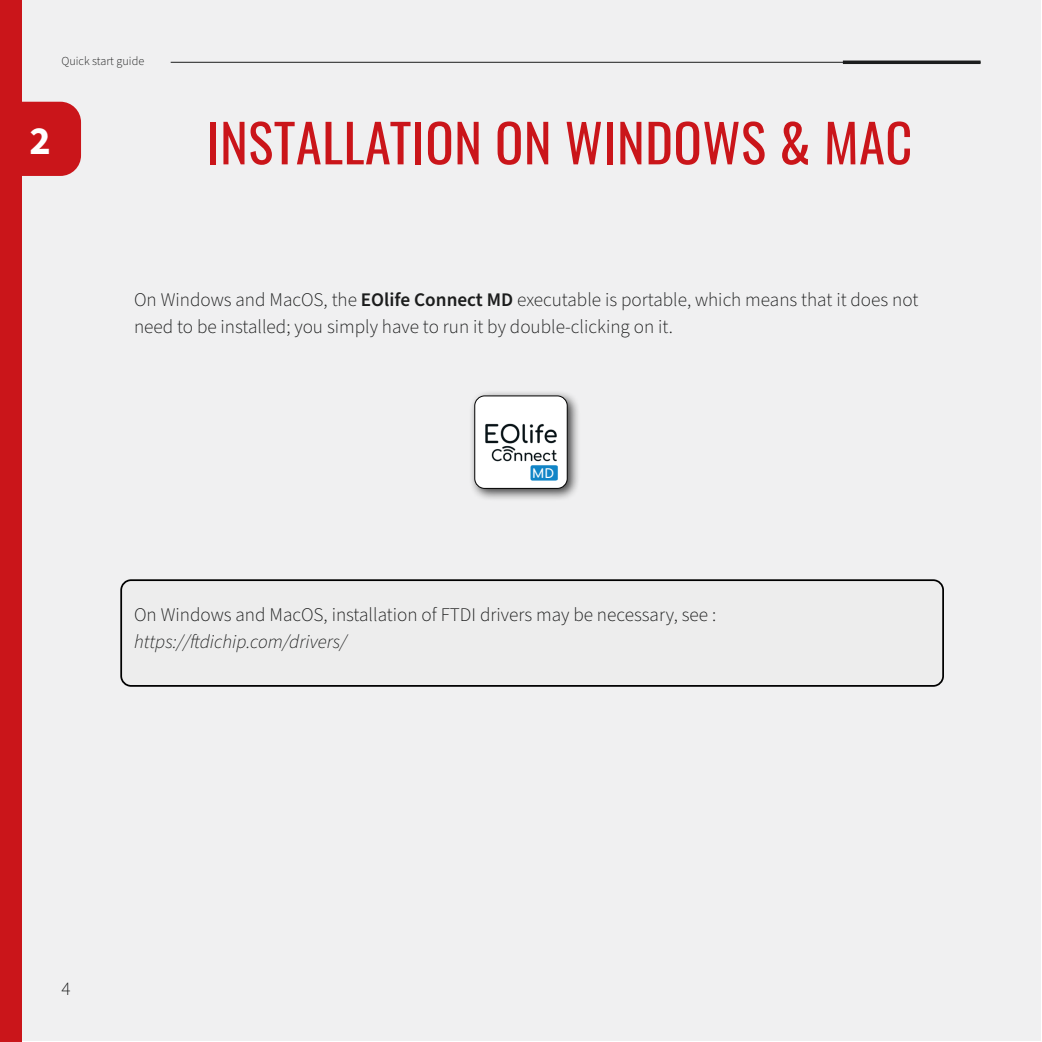
<style>
.page{position:relative;width:1042px;height:1042px;background:#fff}
.page>*{position:absolute;margin:0;border:0;box-sizing:border-box;transform-origin:0 0}
.t1{font:52.5px "Oswald";letter-spacing:.01em;color:#ca151a}
.t2{font:700 39.9px "Source Sans Pro";color:#fff}
.t3{font:300 19.25px/26.2px "Source Sans Pro";color:#1c1d1d}
.t4{font:italic 300 19.25px "Source Sans Pro";color:#1c1d1d}
.t5{font:700 12.42px "Comfortaa";color:#fff}
.t6{font:300 12.25px "Source Sans Pro";color:#1c1d1d}
.s1{font-weight:600}
</style>
<div class="page">
<div style="left:0;top:1px;width:1040px;height:1040px;background:#f0f0f1"></div>
<div style="left:121px;top:580px;width:822px;height:106px;background:#ededed;border-radius:10px"></div>
<div style="left:120px;top:579px;width:824px;height:108px;border:2px solid #000;border-radius:10px"></div>
<div style="left:0;top:102px;width:81px;height:74px;background:#ca151a;border-radius:21px"></div>
<div style="left:468px;top:389px;width:112px;height:113px;background:#000;opacity:.75"></div>
<img style="left:475px;top:396px;width:92px;height:92px">
<div style="left:474px;top:396px;width:93px;height:93px;border:1px solid #000;border-radius:10px"></div>
<div style="left:530px;top:465px;width:27px;height:15px;background:#1185c7;border-radius:2px"></div>
<hr style="left:171px;top:62px;width:809px;height:1px;background:#1c1d1d">
<hr style="left:843px;top:61px;width:137px;height:3px;background:#1c1d1d">
<div style="left:0;top:0;width:21px;height:1042px;background:#ca151a"></div>
<p class="t6" style="left:61px;top:53px;width:84px">Quick start guide</p>
<h2 class="t2" style="left:30px;top:114px;width:23px">2</h2>
<h1 class="t1" style="left:207px;top:96px;width:707px">INSTALLATION ON WINDOWS &amp; MAC</h1>
<p class="t3" style="left:134px;top:287px;width:786px">On Windows and MacOS, the <span class="s1">EOlife Connect MD</span> executable is portable, which means that it does not need to be installed; you simply have to run it by double-clicking on it.</p>
<p class="t5" style="left:532px;top:462px;width:24px">MD</p>
<p class="t3" style="left:134px;top:602px;width:583px">On Windows and MacOS, installation of FTDI drivers may be necessary, see :</p>
<p class="t4" style="left:134px;top:628px;width:214px">https://ftdichip.com/drivers/</p>
<p class="t3" style="left:61px;top:976px;width:11px">4</p>
</div>
